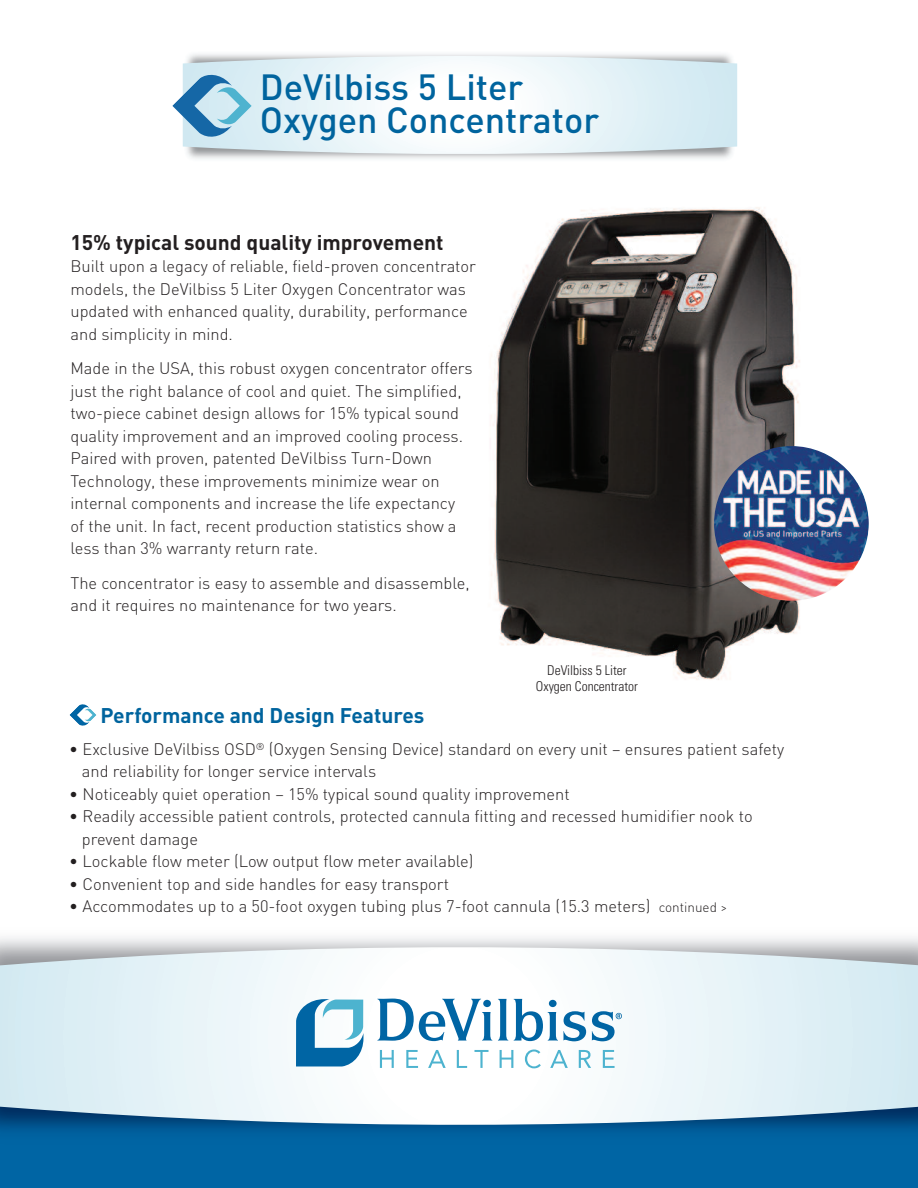
<style>
.page{position:relative;width:918px;height:1188px;background:#fff}
.page>*{position:absolute;margin:0;border:0;box-sizing:border-box;transform-origin:0 0}
.t1{font:500 36px/33px "DIN";color:#00649e}
.t2{font:700 21px "DIN";color:#231f20}
.t3{font:700 21px "DIN";color:#00649e}
.t4{font:300 16.5px/22.5px "DIN";color:#231f20}
.t5{font:300 condensed 13.5px/16.2px "Univers";color:#231f20;text-align:center}
.s1{font-size:13.5px}
</style>
<div class="page">
<img style="left:491px;top:207px;width:349px;height:473px">
<div style="left:0;top:1000px;width:918px;height:188px;background:#0065a4"></div>
<svg style="left:0;top:941px;width:918px;height:190px;background:#d7e6ed"></svg>
<svg style="left:183px;top:56px;width:554px;height:101px"></svg>
<svg style="left:172px;top:73px;width:86px;height:80px;background:#a7cbdf"></svg>
<svg style="left:377px;top:999px;width:115px;height:42px"></svg>
<svg style="left:498px;top:999px;width:10px;height:42px"></svg>
<svg style="left:514px;top:999px;width:72px;height:42px"></svg>
<svg style="left:296px;top:999px;width:67px;height:67px"></svg>
<svg style="left:380px;top:1050px;width:14px;height:18px"></svg>
<svg style="left:406px;top:1050px;width:12px;height:18px"></svg>
<svg style="left:428px;top:1050px;width:18px;height:18px"></svg>
<svg style="left:457px;top:1050px;width:10px;height:18px"></svg>
<svg style="left:475px;top:1050px;width:14px;height:18px"></svg>
<svg style="left:500px;top:1050px;width:13px;height:18px"></svg>
<svg style="left:525px;top:1050px;width:16px;height:18px"></svg>
<svg style="left:550px;top:1050px;width:18px;height:18px"></svg>
<svg style="left:579px;top:1050px;width:12px;height:18px"></svg>
<svg style="left:603px;top:1050px;width:12px;height:18px"></svg>
<svg style="left:592px;top:1011px;width:30px;height:30px"></svg>
<svg style="left:69px;top:704px;width:27px;height:22px"></svg>
<img style="left:714px;top:446px;width:155px;height:155px;border-radius:50%">
<h1 class="t1" style="left:260px;top:69px;width:341px">DeVilbiss 5 Liter<br>Oxygen Concentrator</h1>
<p class="t2" style="left:70px;top:230px;width:375px">15% typical sound quality improvement</p>
<p class="t4" style="left:70px;top:255px;width:407px">Built upon a legacy of reliable, field-proven concentrator models, the DeVilbiss 5 Liter Oxygen Concentrator was updated with enhanced quality, durability, performance and simplicity in mind.</p>
<p class="t4" style="left:70px;top:357px;width:404px">Made in the USA, this robust oxygen concentrator offers just the right balance of cool and quiet. The simplified, two-piece cabinet design allows for 15% typical sound quality improvement and an improved cooling process.<br>Paired with proven, patented DeVilbiss Turn-Down Technology, these improvements minimize wear on internal components and increase the life expectancy of the unit. In fact, recent production statistics show a less than 3% warranty return rate.</p>
<p class="t4" style="left:70px;top:571px;width:401px">The concentrator is easy to assemble and disassemble, and it requires no maintenance for two years.</p>
<p class="t3" style="left:100px;top:703px;width:326px">Performance and Design Features</p>
<p class="t5" style="left:536px;top:663px;width:103px">DeVilbiss 5 Liter<br>Oxygen Concentrator</p>
<p class="t4" style="left:82px;top:737px;width:704px;text-indent:-13px">• Exclusive DeVilbiss OSD<sup>®</sup> (Oxygen Sensing Device) standard on every unit – ensures patient safety and reliability for longer service intervals</p>
<p class="t4" style="left:69px;top:782px;width:502px">• Noticeably quiet operation – 15% typical sound quality improvement</p>
<p class="t4" style="left:82px;top:804px;width:672px;text-indent:-13px">• Readily accessible patient controls, protected cannula fitting and recessed humidifier nook to prevent damage</p>
<p class="t4" style="left:69px;top:849px;width:406px">• Lockable flow meter (Low output flow meter available)</p>
<p class="t4" style="left:69px;top:872px;width:381px">• Convenient top and side handles for easy transport</p>
<p class="t4" style="left:69px;top:894px;width:660px">• Accommodates up to a 50-foot oxygen tubing plus 7-foot cannula (15.3 meters) <span class="s1">continued &gt;</span></p>
</div>
